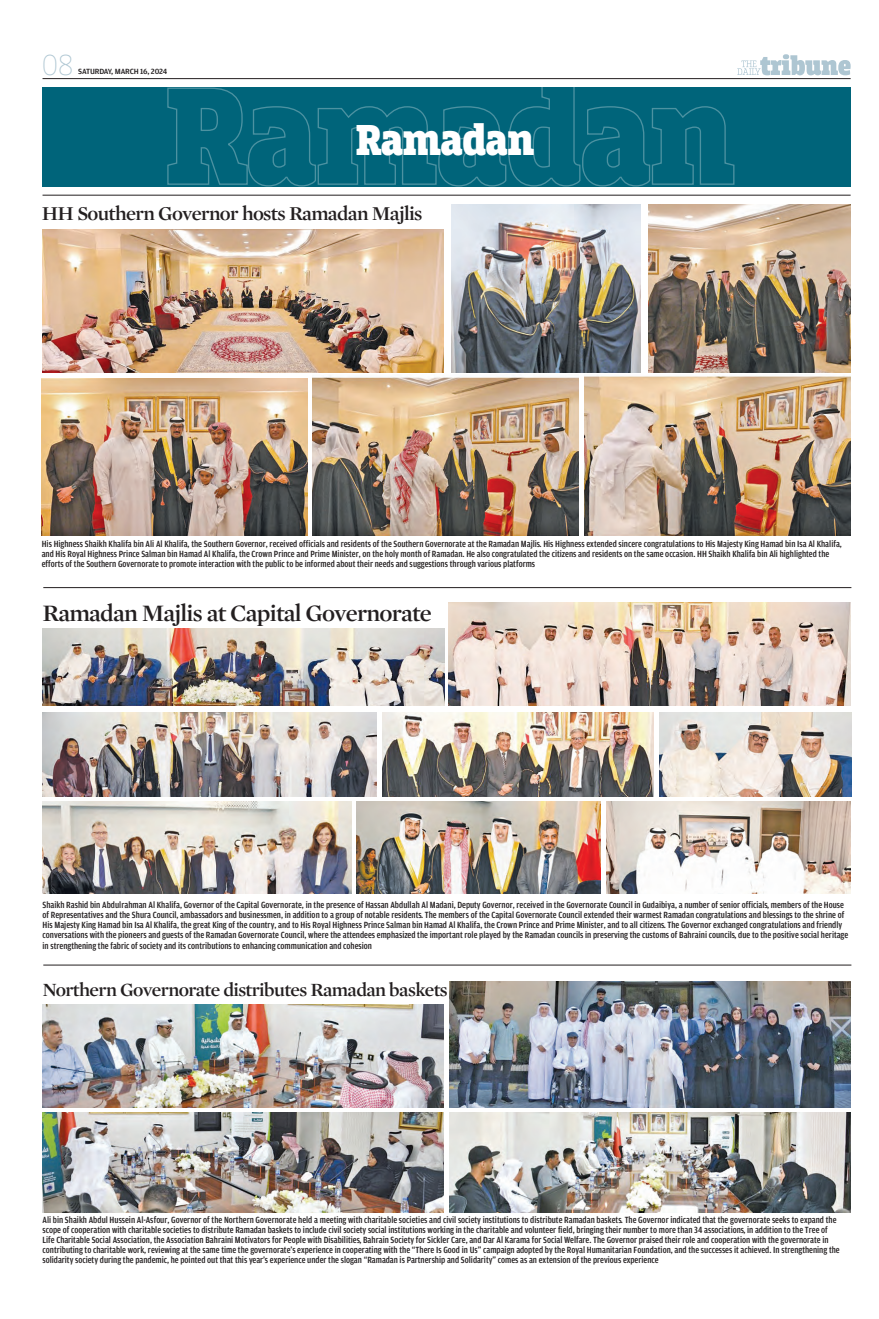
<style>
.page{position:relative;width:879px;height:1319px;background:#fff}
.page>*{position:absolute;margin:0;border:0;box-sizing:border-box;transform-origin:0 0}
.t1{font:900 45.5px "Breakers Slab";letter-spacing:-.02em;color:#fff}
.t2{font:100 30.4px "Breakers Slab";color:#aec6d2}
._24_H{font:600 24px "Mercury Display";letter-spacing:-.03em;color:#231f20}
._24_H-2{font:600 20px "Mercury Display";letter-spacing:-.03em;color:#231f20}
._24_H-3{font:600 19px "Mercury Display";letter-spacing:-.03em;color:#231f20}
._10_Caption{font:500 condensed 9.5px/10px "Amplitude";color:#231f20}
._10_SH{font:500 8px "Amplitude";letter-spacing:-.02em;color:#231f20}
</style>
<div class="page">
<hr style="left:43px;top:195px;width:807px;height:1px;background:#231f20">
<hr style="left:43px;top:78px;width:807px;height:1px;background:#231f20">
<div style="left:43px;top:87px;width:807px;height:99px;background:#00647a"></div>
<svg style="left:737px;top:54px;width:113px;height:21px"></svg>
<svg style="left:167px;top:87px;width:568px;height:100px"></svg>
<img style="left:584px;top:376px;width:266px;height:159px">
<img style="left:312px;top:376px;width:266px;height:159px">
<img style="left:42px;top:378px;width:266px;height:157px">
<img style="left:648px;top:204px;width:202px;height:168px">
<img style="left:451px;top:204px;width:190px;height:168px">
<img style="left:43px;top:230px;width:401px;height:142px">
<img style="left:43px;top:628px;width:401px;height:77px">
<img style="left:43px;top:712px;width:334px;height:84px">
<img style="left:449px;top:602px;width:401px;height:103px">
<img style="left:382px;top:712px;width:271px;height:84px">
<img style="left:659px;top:712px;width:192px;height:84px">
<img style="left:606px;top:801px;width:244px;height:92px">
<img style="left:356px;top:801px;width:244px;height:92px">
<img style="left:43px;top:801px;width:308px;height:92px">
<img style="left:449px;top:981px;width:401px;height:126px">
<img style="left:43px;top:1112px;width:401px;height:100px">
<img style="left:43px;top:1004px;width:401px;height:103px">
<img style="left:449px;top:1112px;width:401px;height:100px">
<hr style="left:43px;top:964px;width:808px;height:1px;background:#231f20">
<hr style="left:43px;top:587px;width:808px;height:1px;background:#231f20">
<p class="t2" style="left:42px;top:47px;width:33px">08</p>
<p class="_10_SH" style="left:78px;top:67px;width:91px">SATURDAY, MARCH 16, 2024</p>
<p class="t1" style="left:356px;top:113px;width:180px">Ramadan</p>
<p class="_24_H-2" style="left:42px;top:201px;width:382px">HH Southern Governor hosts Ramadan Majlis</p>
<p class="_10_Caption" style="left:42px;top:538px;width:801px">His Highness Shaikh Khalifa bin Ali Al Khalifa, the Southern Governor, received officials and residents of the Southern Governorate at the Ramadan Majlis. His Highness extended sincere congratulations to His Majesty King Hamad bin Isa Al Khalifa, and His Royal Highness Prince Salman bin Hamad Al Khalifa, the Crown Prince and Prime Minister, on the holy month of Ramadan. He also congratulated the citizens and residents on the same occasion. HH Shaikh Khalifa bin Ali highlighted the efforts of the Southern Governorate to promote interaction with the public to be informed about their needs and suggestions through various platforms</p>
<p class="_24_H" style="left:43px;top:599px;width:391px">Ramadan Majlis at Capital Governorate</p>
<p class="_10_Caption" style="left:43px;top:900px;width:807px">Shaikh Rashid bin Abdulrahman Al Khalifa, Governor of the Capital Governorate, in the presence of Hassan Abdullah Al Madani, Deputy Governor, received in the Governorate Council in Gudaibiya, a number of senior officials, members of the House of Representatives and the Shura Council, ambassadors and businessmen, in addition to a group of notable residents. The members of the Capital Governorate Council extended their warmest Ramadan congratulations and blessings to the shrine of His Majesty King Hamad bin Isa Al Khalifa, the great King of the country, and to His Royal Highness Prince Salman bin Hamad Al Khalifa, the Crown Prince and Prime Minister, and to all citizens. The Governor exchanged congratulations and friendly conversations with the pioneers and guests of the Ramadan Governorate Council, where the attendees emphasized the important role played by the Ramadan councils in preserving the customs of Bahraini councils, due to the positive social heritage in strengthening the fabric of society and its contributions to enhancing communication and cohesion</p>
<p class="_24_H-3" style="left:43px;top:979px;width:407px">Northern Governorate distributes Ramadan baskets</p>
<p class="_10_Caption" style="left:43px;top:1215px;width:798px">Ali bin Shaikh Abdul Hussein Al-Asfour, Governor of the Northern Governorate held a meeting with charitable societies and civil society institutions to distribute Ramadan baskets. The Governor indicated that the governorate seeks to expand the scope of cooperation with charitable societies to distribute Ramadan baskets to include civil society social institutions working in the charitable and volunteer field, bringing their number to more than 34 associations, in addition to the Tree of Life Charitable Social Association, the Association Bahraini Motivators for People with Disabilities, Bahrain Society for Sickler Care, and Dar Al Karama for Social Welfare. The Governor praised their role and cooperation with the governorate in contributing to charitable work, reviewing at the same time the governorate’s experience in cooperating with the “There Is Good in Us” campaign adopted by the Royal Humanitarian Foundation, and the successes it achieved. In strengthening the solidarity society during the pandemic, he pointed out that this year’s experience under the slogan “Ramadan is Partnership and Solidarity” comes as an extension of the previous experience</p>
</div>
